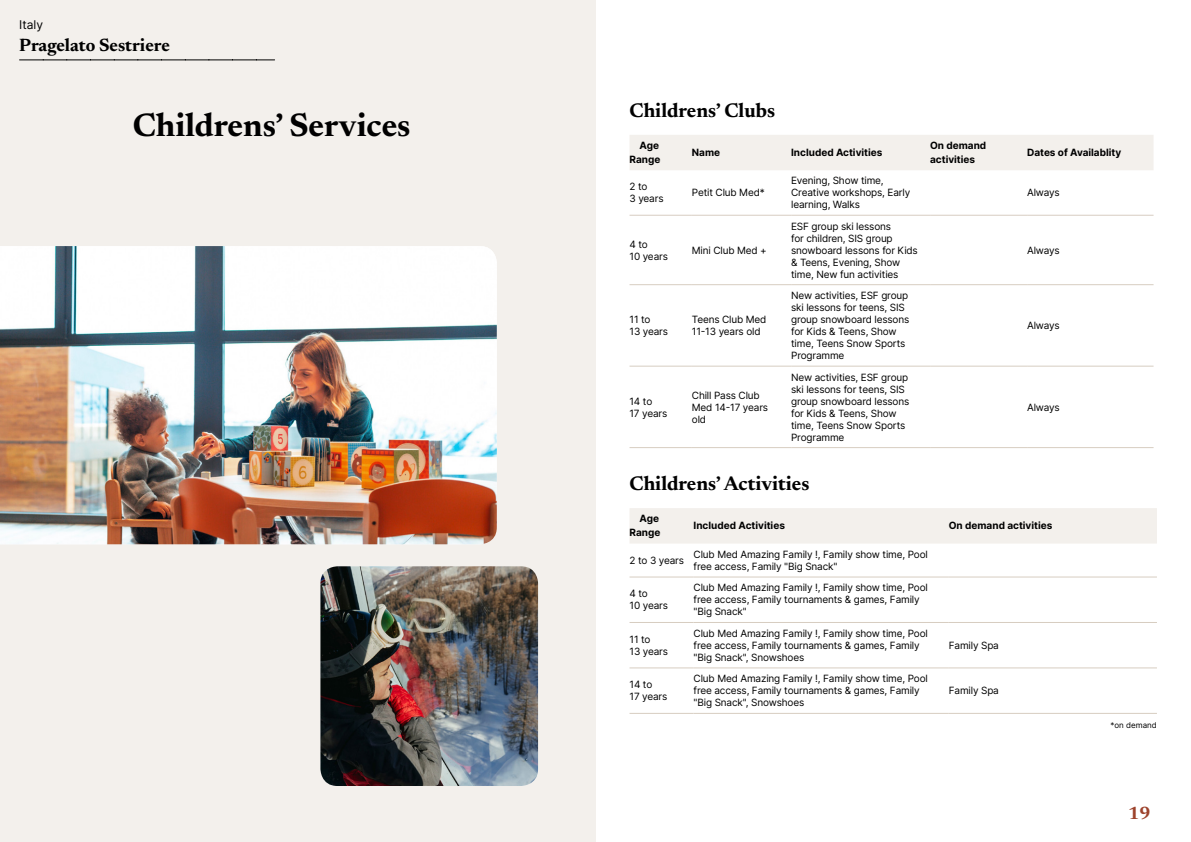
<style>
.page{position:relative;width:1191px;height:842px;background:#fff}
.page>*{position:absolute;margin:0;border:0;box-sizing:border-box;transform-origin:0 0}
.t1{font:700 33px "Newsreader 24 pt";color:#000}
.t2{font:700 20px "Newsreader 24 pt";color:#000}
.t3{font:700 18px "Newsreader 24 pt";color:#000}
.t4{font:700 18px "Newsreader 24 pt";color:#9d432c}
.t5{font:12px "Inter";color:#000}
.t6{font:10px/12px "Inter";letter-spacing:-.015em;color:#000}
.t7{font:700 10px/14px "Inter";color:#000;text-align:right}
.t8{font:8px "Inter";color:#000}
</style>
<div class="page">
<div style="left:0;top:0;width:595px;height:842px;background:#f3f0ec"></div>
<img style="left:0;top:246px;width:497px;height:298px">
<img style="left:320px;top:566px;width:218px;height:220px">
<svg style="left:20px;top:60px;width:255px;height:1px"></svg>
<div style="left:630px;top:135px;width:523px;height:35px;background:#f3f0ec"></div>
<hr style="left:629px;top:215px;width:63px;height:1px;background:#d7cdc1">
<hr style="left:692px;top:215px;width:99px;height:1px;background:#d7cdc1">
<hr style="left:791px;top:215px;width:139px;height:1px;background:#d7cdc1">
<hr style="left:930px;top:215px;width:97px;height:1px;background:#d7cdc1">
<hr style="left:1027px;top:215px;width:126px;height:1px;background:#d7cdc1">
<hr style="left:629px;top:284px;width:63px;height:1px;background:#d7cdc1">
<hr style="left:692px;top:284px;width:99px;height:1px;background:#d7cdc1">
<hr style="left:791px;top:284px;width:139px;height:1px;background:#d7cdc1">
<hr style="left:930px;top:284px;width:97px;height:1px;background:#d7cdc1">
<hr style="left:1027px;top:284px;width:126px;height:1px;background:#d7cdc1">
<hr style="left:629px;top:366px;width:63px;height:1px;background:#d7cdc1">
<hr style="left:692px;top:366px;width:99px;height:1px;background:#d7cdc1">
<hr style="left:791px;top:366px;width:139px;height:1px;background:#d7cdc1">
<hr style="left:930px;top:366px;width:97px;height:1px;background:#d7cdc1">
<hr style="left:1027px;top:366px;width:126px;height:1px;background:#d7cdc1">
<hr style="left:629px;top:447px;width:63px;height:1px;background:#d7cdc1">
<hr style="left:692px;top:447px;width:99px;height:1px;background:#d7cdc1">
<hr style="left:791px;top:447px;width:139px;height:1px;background:#d7cdc1">
<hr style="left:930px;top:447px;width:97px;height:1px;background:#d7cdc1">
<hr style="left:1027px;top:447px;width:126px;height:1px;background:#d7cdc1">
<div style="left:630px;top:508px;width:527px;height:36px;background:#f3f0ec"></div>
<hr style="left:629px;top:576px;width:64px;height:1px;background:#d7cdc1">
<hr style="left:693px;top:576px;width:255px;height:1px;background:#d7cdc1">
<hr style="left:948px;top:576px;width:209px;height:1px;background:#d7cdc1">
<hr style="left:629px;top:622px;width:64px;height:1px;background:#d7cdc1">
<hr style="left:693px;top:622px;width:255px;height:1px;background:#d7cdc1">
<hr style="left:948px;top:622px;width:209px;height:1px;background:#d7cdc1">
<hr style="left:629px;top:667px;width:64px;height:1px;background:#d7cdc1">
<hr style="left:693px;top:667px;width:255px;height:1px;background:#d7cdc1">
<hr style="left:948px;top:667px;width:209px;height:1px;background:#d7cdc1">
<hr style="left:629px;top:713px;width:64px;height:1px;background:#d7cdc1">
<hr style="left:693px;top:713px;width:255px;height:1px;background:#d7cdc1">
<hr style="left:948px;top:713px;width:209px;height:1px;background:#d7cdc1">
<p class="t5" style="left:19px;top:15px;width:25px">Italy</p>
<h3 class="t3" style="left:19px;top:32px;width:152px">Pragelato Sestriere</h3>
<h1 class="t1" style="left:133px;top:101px;width:279px">Childrens’ Services</h1>
<h2 class="t2" style="left:629px;top:96px;width:147px">Childrens’ Clubs</h2>
<p class="t7" style="left:629px;top:138px;width:32px">Age<br>Range</p>
<p class="t7" style="left:692px;top:145px;width:30px">Name</p>
<p class="t7" style="left:791px;top:145px;width:93px">Included Activities</p>
<p class="t7" style="left:930px;top:138px;width:58px;text-align:left">On demand activities</p>
<p class="t7" style="left:1027px;top:145px;width:96px">Dates of Availablity</p>
<p class="t6" style="left:629px;top:180px;width:36px">2 to<br>3 years</p>
<p class="t6" style="left:692px;top:186px;width:74px">Petit Club Med*</p>
<p class="t6" style="left:791px;top:174px;width:121px">Evening, Show time,<br>Creative workshops, Early learning, Walks</p>
<p class="t6" style="left:1027px;top:186px;width:34px">Always</p>
<p class="t6" style="left:629px;top:238px;width:40px">4 to<br>10 years</p>
<p class="t6" style="left:692px;top:244px;width:76px">Mini Club Med +</p>
<p class="t6" style="left:629px;top:313px;width:40px">11 to<br>13 years</p>
<p class="t6" style="left:692px;top:313px;width:76px">Teens Club Med<br>11-13 years old</p>
<p class="t6" style="left:629px;top:395px;width:39px">14 to<br>17 years</p>
<p class="t6" style="left:692px;top:389px;width:78px">Chill Pass Club<br>Med 14-17 years old</p>
<p class="t6" style="left:791px;top:220px;width:128px">ESF group ski lessons<br>for children, SIS group snowboard lessons for Kids &amp; Teens, Evening, Show time, New fun activities</p>
<p class="t6" style="left:791px;top:289px;width:120px">New activities, ESF group ski lessons for teens, SIS group snowboard lessons for Kids &amp; Teens, Show time, Teens Snow Sports<br>Programme</p>
<p class="t6" style="left:791px;top:371px;width:120px">New activities, ESF group ski lessons for teens, SIS group snowboard lessons for Kids &amp; Teens, Show time, Teens Snow Sports<br>Programme</p>
<p class="t6" style="left:1027px;top:244px;width:34px">Always</p>
<p class="t6" style="left:1027px;top:319px;width:34px">Always</p>
<p class="t6" style="left:1027px;top:401px;width:34px">Always</p>
<h2 class="t2" style="left:629px;top:469px;width:181px">Childrens’ Activities</h2>
<p class="t7" style="left:629px;top:512px;width:32px">Age<br>Range</p>
<p class="t7" style="left:693px;top:519px;width:93px">Included Activities</p>
<p class="t7" style="left:948px;top:519px;width:105px">On demand activities</p>
<p class="t6" style="left:629px;top:554px;width:56px">2 to 3 years</p>
<p class="t6" style="left:693px;top:548px;width:236px">Club Med Amazing Family !, Family show time, Pool free access, Family "Big Snack"</p>
<p class="t6" style="left:629px;top:587px;width:40px">4 to<br>10 years</p>
<p class="t6" style="left:693px;top:581px;width:236px">Club Med Amazing Family !, Family show time, Pool free access, Family tournaments &amp; games, Family "Big Snack"</p>
<p class="t6" style="left:629px;top:633px;width:40px">11 to<br>13 years</p>
<p class="t6" style="left:693px;top:627px;width:236px">Club Med Amazing Family !, Family show time, Pool free access, Family tournaments &amp; games, Family "Big Snack", Snowshoes</p>
<p class="t6" style="left:948px;top:639px;width:52px">Family Spa</p>
<p class="t6" style="left:629px;top:678px;width:39px">14 to<br>17 years</p>
<p class="t6" style="left:693px;top:672px;width:236px">Club Med Amazing Family !, Family show time, Pool free access, Family tournaments &amp; games, Family "Big Snack", Snowshoes</p>
<p class="t6" style="left:948px;top:684px;width:52px">Family Spa</p>
<p class="t8" style="left:1110px;top:719px;width:48px">*on demand</p>
<h3 class="t4" style="left:1128px;top:800px;width:24px">19</h3>
</div>
